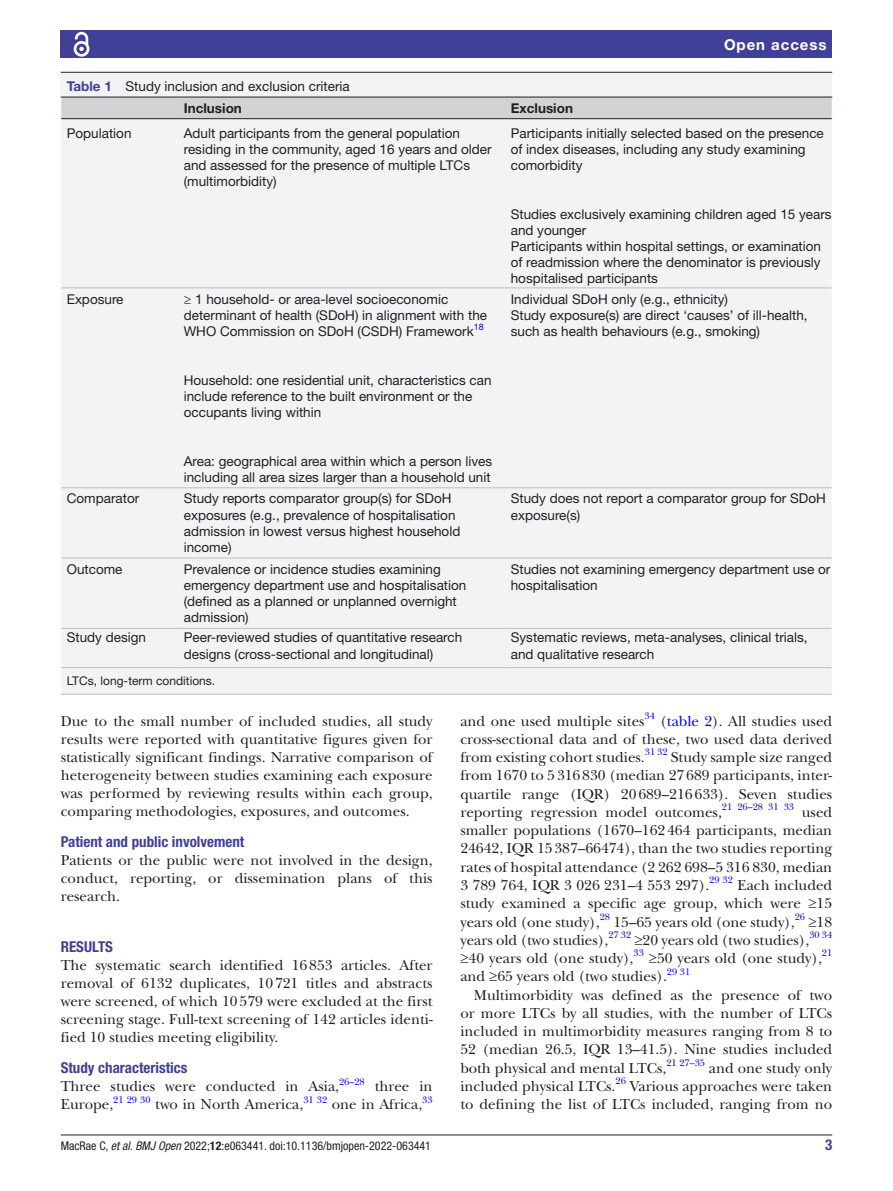
<style>
.page{position:relative;width:893px;height:1191px;background:#fff}
.page>*{position:absolute;margin:0;border:0;box-sizing:border-box;transform-origin:0 0}
.t1{font:15px/18.3px "New Baskerville";color:#231f20;text-align:justify}
.t2{font:700 condensed 15px "Helvetica Neue LT Std";color:#414099}
.t3{font:700 15px "Helvetica Neue LT Std";letter-spacing:.065em;color:#fff}
.t4{font:13.5px/16.2px "Helvetica Neue LT Std";color:#231f20}
.t5{font:700 13.5px "Helvetica Neue LT Std";color:#231f20}
.t6{font:condensed 12px "Helvetica Neue LT Std";color:#231f20}
.t7{font:12px "Helvetica Neue LT Std";color:#231f20}
.t8{font:9.9px "New Baskerville";color:#00f}
.t9{font:9px "Helvetica Neue LT Std";color:#00f}
.s1{font-weight:700;color:#414099}
.s2{font-weight:700}
.s3{color:#00f}
.s4{font-style:italic}
</style>
<div class="page">
<hr style="left:61px;top:1134px;width:771px;height:1px;background:#231f20">
<div style="left:61px;top:31px;width:771px;height:27px;background:#414099"></div>
<svg style="left:73px;top:31px;width:17px;height:26px"></svg>
<div style="left:61px;top:73px;width:771px;height:621px;background:#f2f3f4"></div>
<hr style="left:61px;top:72px;width:771px;height:1px;background:#231f20">
<hr style="left:61px;top:288px;width:117px;height:1px;background:#bcbdc0">
<hr style="left:178px;top:288px;width:327px;height:1px;background:#bcbdc0">
<hr style="left:505px;top:288px;width:327px;height:1px;background:#bcbdc0">
<hr style="left:61px;top:487px;width:117px;height:1px;background:#bcbdc0">
<hr style="left:178px;top:487px;width:327px;height:1px;background:#bcbdc0">
<hr style="left:505px;top:487px;width:327px;height:1px;background:#bcbdc0">
<hr style="left:61px;top:558px;width:117px;height:1px;background:#bcbdc0">
<hr style="left:178px;top:558px;width:327px;height:1px;background:#bcbdc0">
<hr style="left:505px;top:558px;width:327px;height:1px;background:#bcbdc0">
<hr style="left:61px;top:628px;width:117px;height:1px;background:#bcbdc0">
<hr style="left:178px;top:628px;width:327px;height:1px;background:#bcbdc0">
<hr style="left:178px;top:667px;width:327px;height:1px;background:#bcbdc0">
<hr style="left:505px;top:628px;width:327px;height:1px;background:#bcbdc0">
<hr style="left:505px;top:667px;width:327px;height:1px;background:#bcbdc0">
<hr style="left:61px;top:667px;width:117px;height:1px;background:#bcbdc0">
<hr style="left:61px;top:694px;width:117px;height:1px;background:#bcbdc0">
<hr style="left:178px;top:694px;width:327px;height:1px;background:#bcbdc0">
<hr style="left:505px;top:694px;width:327px;height:1px;background:#bcbdc0">
<svg style="left:60px;top:97px;width:773px;height:22px;background:#c6c7c9"></svg>
<p class="t4" style="left:184px;top:75px;width:168px;line-height:22px;text-indent:-117px"><span class="s1">Table 1</span> Study inclusion and exclusion criteria<br><span class="s2">Inclusion</span></p>
<p class="t5" style="left:511px;top:99px;width:64px">Exclusion</p>
<p class="t3" style="left:724px;top:35px;width:104px">Open access</p>
<p class="t4" style="left:67px;top:124px;width:66px">Population</p>
<p class="t4" style="left:184px;top:124px;width:309px">Adult participants from the general population residing in the community, aged 16 years and older and assessed for the presence of multiple LTCs (multimorbidity)</p>
<p class="t4" style="left:511px;top:124px;width:315px">Participants initially selected based on the presence of index diseases, including any study examining comorbidity</p>
<p class="t4" style="left:511px;top:205px;width:322px">Studies exclusively examining children aged 15 years and younger<br>Participants within hospital settings, or examination of readmission where the denominator is previously hospitalised participants</p>
<p class="t4" style="left:67px;top:290px;width:58px">Exposure</p>
<p class="t4" style="left:184px;top:290px;width:305px">≥ 1 household- or area-level socioeconomic determinant of health (SDoH) in alignment with the<br>WHO Commission on SDoH (CSDH) Framework</p>
<p class="t4" style="left:511px;top:290px;width:298px">Individual SDoH only (e.g., ethnicity)<br>Study exposure(s) are direct ‘causes’ of ill-health, such as health behaviours (e.g., smoking)</p>
<p class="t9" style="left:474px;top:321px;width:11px">18</p>
<p class="t4" style="left:184px;top:371px;width:309px">Household: one residential unit, characteristics can include reference to the built environment or the occupants living within</p>
<p class="t4" style="left:184px;top:452px;width:310px">Area: geographical area within which a person lives including all area sizes larger than a household unit</p>
<p class="t4" style="left:67px;top:490px;width:74px">Comparator</p>
<p class="t4" style="left:184px;top:490px;width:278px">Study reports comparator group(s) for SDoH exposures (e.g., prevalence of hospitalisation admission in lowest versus highest household income)</p>
<p class="t4" style="left:511px;top:490px;width:317px">Study does not report a comparator group for SDoH exposure(s)</p>
<p class="t4" style="left:67px;top:560px;width:57px">Outcome</p>
<p class="t4" style="left:184px;top:560px;width:284px">Prevalence or incidence studies examining emergency department use and hospitalisation (defined as a planned or unplanned overnight admission)</p>
<p class="t4" style="left:511px;top:560px;width:321px">Studies not examining emergency department use or hospitalisation</p>
<p class="t4" style="left:67px;top:629px;width:81px">Study design</p>
<p class="t4" style="left:184px;top:629px;width:280px">Peer-reviewed studies of quantitative research designs (cross-sectional and longitudinal)</p>
<p class="t4" style="left:511px;top:629px;width:298px">Systematic reviews, meta-analyses, clinical trials, and qualitative research</p>
<p class="t7" style="left:67px;top:674px;width:150px">LTCs, long-term conditions.</p>
<p class="t1" style="left:61px;top:712px;width:373px">Due to the small number of included studies, all study results were reported with quantitative figures given for statistically significant findings. Narrative comparison of heterogeneity between studies examining each exposure was performed by reviewing results within each group, comparing methodologies, exposures, and outcomes.</p>
<p class="t2" style="left:61px;top:832px;width:185px">Patient and public involvement</p>
<p class="t1" style="left:61px;top:851px;width:373px">Patients or the public were not involved in the design, conduct, reporting, or dissemination plans of this research.</p>
<p class="t2" style="left:61px;top:937px;width:54px">RESULTS</p>
<p class="t1" style="left:61px;top:956px;width:373px">The systematic search identified 16853 articles. After removal of 6132 duplicates, 10721 titles and abstracts were screened, of which 10579 were excluded at the first screening stage. Full-text screening of 142 articles identi&shy;fied 10 studies meeting eligibility.</p>
<p class="t2" style="left:61px;top:1059px;width:128px">Study characteristics</p>
<p class="t1" style="left:61px;top:1077px;width:280px">Three studies were conducted in Asia,</p>
<p class="t8" style="left:339px;top:1075px;width:27px">26–28</p>
<p class="t1" style="left:375px;top:1077px;width:59px">three in</p>
<p class="t1" style="left:61px;top:1095px;width:244px">Europe,<sup>21</sup> <sup>29</sup> <sup>30</sup> two in North America,</p>
<p class="t8" style="left:303px;top:1093px;width:25px">31 32</p>
<p class="t1" style="left:332px;top:1095px;width:92px">one in Africa,</p>
<p class="t8" style="left:422px;top:1093px;width:12px">33</p>
<p class="t1" style="left:460px;top:711px;width:186px">and one used multiple sites</p>
<p class="t8" style="left:645px;top:710px;width:12px">34</p>
<p class="t1" style="left:460px;top:711px;width:373px;text-indent:200px">(<span class="s3">table 2</span>). All studies used cross-sectional data and of these, two used data derived from existing cohort studies.</p>
<p class="t8" style="left:645px;top:746px;width:24px">31 32</p>
<p class="t1" style="left:460px;top:748px;width:373px;text-indent:210px">Study sample size ranged from 1670 to 5316830 (median 27689 participants, inter&shy;quartile range (IQR) 20689–216633). Seven studies reporting regression model outcomes,</p>
<p class="t8" style="left:722px;top:801px;width:74px">21 26–28 31 33</p>
<p class="t1" style="left:460px;top:803px;width:373px;text-indent:342px">used smaller populations (1670–162464 participants, median 24642, IQR 15387–66474), than the two studies reporting rates of hospital attendance (2 262 698–5 316 830, median 3 789 764, IQR 3 026 231–4 553 297).</p>
<p class="t8" style="left:709px;top:874px;width:25px">29 32</p>
<p class="t1" style="left:460px;top:876px;width:373px;text-indent:277px">Each included study examined a specific age group, which were ≥15 years old (one study),</p>
<p class="t8" style="left:600px;top:910px;width:12px">28</p>
<p class="t1" style="left:613px;top:912px;width:183px">15–65 years old (one study),</p>
<p class="t8" style="left:795px;top:910px;width:12px">26</p>
<p class="t1" style="left:808px;top:912px;width:25px">≥18</p>
<p class="t1" style="left:460px;top:931px;width:149px">years old (two studies),</p>
<p class="t8" style="left:608px;top:929px;width:24px">27 32</p>
<p class="t1" style="left:634px;top:931px;width:177px">≥20 years old (two studies),</p>
<p class="t8" style="left:809px;top:929px;width:24px">30 34</p>
<p class="t1" style="left:460px;top:949px;width:175px">≥40 years old (one study),</p>
<p class="t8" style="left:633px;top:947px;width:12px">33</p>
<p class="t1" style="left:649px;top:949px;width:175px">≥50 years old (one study),</p>
<p class="t8" style="left:822px;top:947px;width:12px">21</p>
<p class="t1" style="left:460px;top:967px;width:208px">and ≥65 years old (two studies).</p>
<p class="t8" style="left:667px;top:965px;width:25px">29 31</p>
<p class="t1" style="left:460px;top:985px;width:373px;text-indent:14px">Multimorbidity was defined as the presence of two or more LTCs by all studies, with the number of LTCs included in multimorbidity measures ranging from 8 to 52 (median 26.5, IQR 13–41.5). Nine studies included both physical and mental LTCs,</p>
<p class="t8" style="left:666px;top:1056px;width:40px">21 27–35</p>
<p class="t1" style="left:709px;top:1058px;width:125px">and one study only</p>
<p class="t1" style="left:460px;top:1077px;width:157px">included physical LTCs.</p>
<p class="t8" style="left:615px;top:1075px;width:12px">26</p>
<p class="t1" style="left:460px;top:1077px;width:373px;text-align:right">Various approaches were taken<br>to defining the list of LTCs included, ranging from no</p>
<p class="t6" style="left:61px;top:1138px;width:372px">MacRae C, <span class="s4">et al</span>. <span class="s4">BMJ Open</span> 2022;<span class="s2">12</span>:e063441. doi:10.1136/bmjopen-2022-063441</p>
<p class="t2" style="left:825px;top:1135px;width:9px">3</p>
</div>
